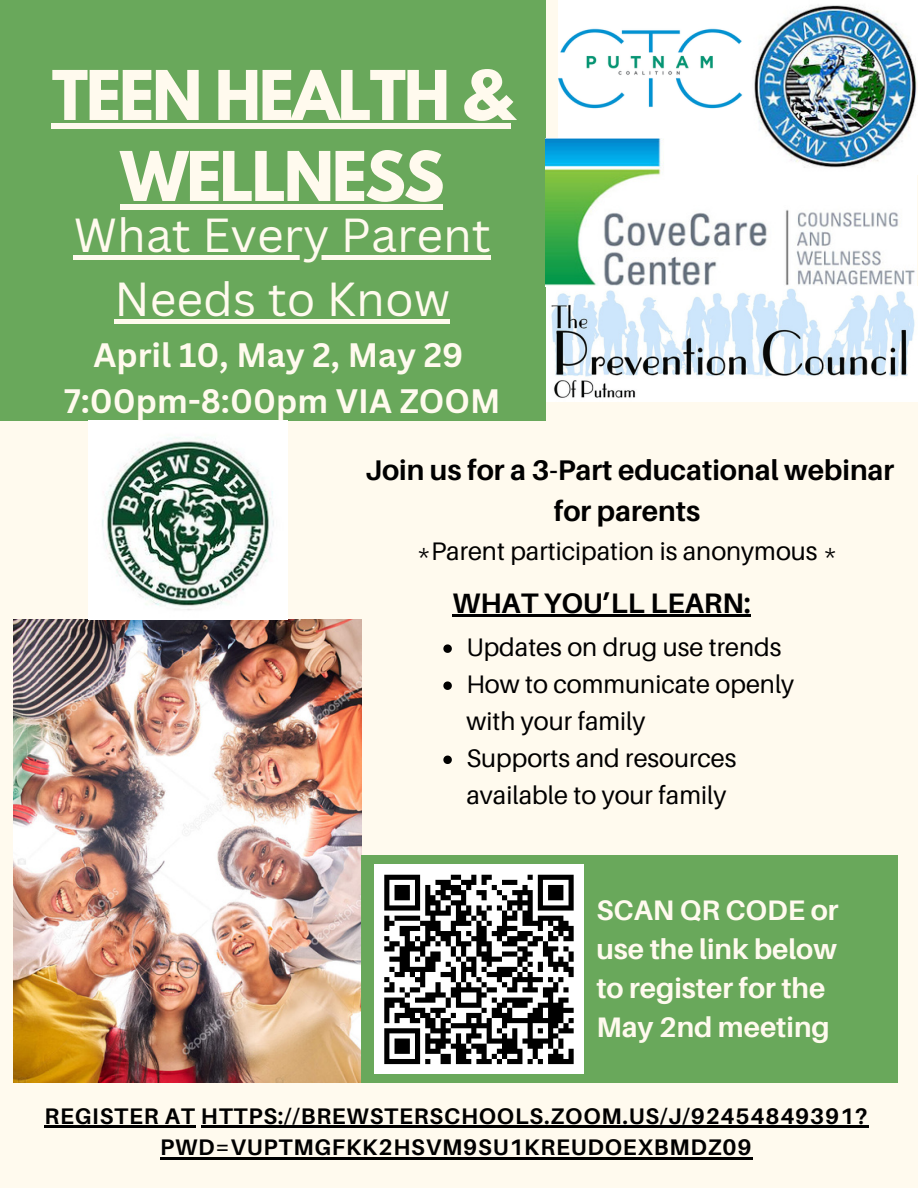
<style>
.page{position:relative;width:918px;height:1188px;background:#fffaee}
.page>*{position:absolute;margin:0;border:0;box-sizing:border-box;transform-origin:0 0}
.t1{font:700 60.6px/81px "League Spartan";letter-spacing:-.035em;color:#fffaee;text-align:center}
.t2{font:46.5px/64.2px "Canva Sans";color:#fffaee;text-align:center}
.t3{font:700 33px/46.2px "Canva Sans";color:#fffaee;text-align:center}
.t4{font:700 28.35px/41.7px "Aileron";color:#000;text-align:center}
.t5{font:700 28.2px/39.2px "Aileron";color:#fffaee}
.t6{font:700 28.2px "Aileron";color:#000}
.t7{font:25.35px/37px "Aileron";color:#000}
.t8{font:700 22.5px/31.5px "Aileron";letter-spacing:.035em;color:#000;text-align:center}
</style>
<div class="page">
<img style="left:14px;top:620px;width:347px;height:462px">
<img style="left:558px;top:0;width:192px;height:138px">
<div style="left:0;top:0;width:546px;height:421px;background:#69a85b"></div>
<div style="left:361px;top:856px;width:537px;height:227px;background:#69a85b"></div>
<img style="left:546px;top:138px;width:372px;height:264px">
<img style="left:750px;top:0;width:168px;height:174px">
<img style="left:88px;top:421px;width:199px;height:199px">
<div style="left:52px;top:123px;width:459px;height:6px;background:#fffaee"></div>
<div style="left:120px;top:204px;width:322px;height:6px;background:#fffaee"></div>
<hr style="left:453px;top:615px;width:298px;height:2px;background:#000">
<svg style="left:443px;top:644px;width:9px;height:9px"></svg>
<svg style="left:443px;top:681px;width:9px;height:9px"></svg>
<svg style="left:443px;top:756px;width:9px;height:8px"></svg>
<hr style="left:45px;top:1126px;width:151px;height:2px;background:#000">
<hr style="left:201px;top:1126px;width:667px;height:2px;background:#000">
<hr style="left:160px;top:1157px;width:593px;height:3px;background:#000">
<div style="left:74px;top:255px;width:417px;height:5px;background:#fffaee"></div>
<div style="left:115px;top:319px;width:335px;height:5px;background:#fffaee"></div>
<div style="left:374px;top:864px;width:210px;height:210px;background:#fff"></div>
<svg style="left:384px;top:874px;width:190px;height:191px"></svg>
<p class="t1" style="left:52px;top:63px;width:463px">TEEN HEALTH &amp;<br>WELLNESS</p>
<h4 class="t2" style="left:74px;top:202px;width:419px">What Every Parent<br>Needs to Know</h4>
<h4 class="t3" style="left:64px;top:331px;width:438px">April 10, May 2, May 29<br>7:00pm-8:00pm VIA ZOOM</h4>
<h5 class="t4" style="left:365px;top:448px;width:531px">Join us for a 3-Part educational webinar for parents</h5>
<h5 class="t7" style="left:417px;top:532px;width:422px">*Parent participation is anonymous *</h5>
<p class="t6" style="left:453px;top:585px;width:300px">WHAT YOU’LL LEARN:</p>
<h3 class="t7" style="left:466px;top:628px;width:317px">Updates on drug use trends</h3>
<p class="t7" style="left:466px;top:665px;width:329px">How to communicate openly with your family</p>
<p class="t7" style="left:466px;top:739px;width:272px">Supports and resources available to your family</p>
<p class="t5" style="left:596px;top:890px;width:244px">SCAN QR CODE or use the link below to register for the<br>May 2nd meeting</p>
<p class="t8" style="left:45px;top:1100px;width:824px">REGISTER AT HTTPS://BREWSTERSCHOOLS.ZOOM.US/J/92454849391?<br>PWD=VUPTMGFKK2HSVM9SU1KREUDOEXBMDZ09</p>
</div>
